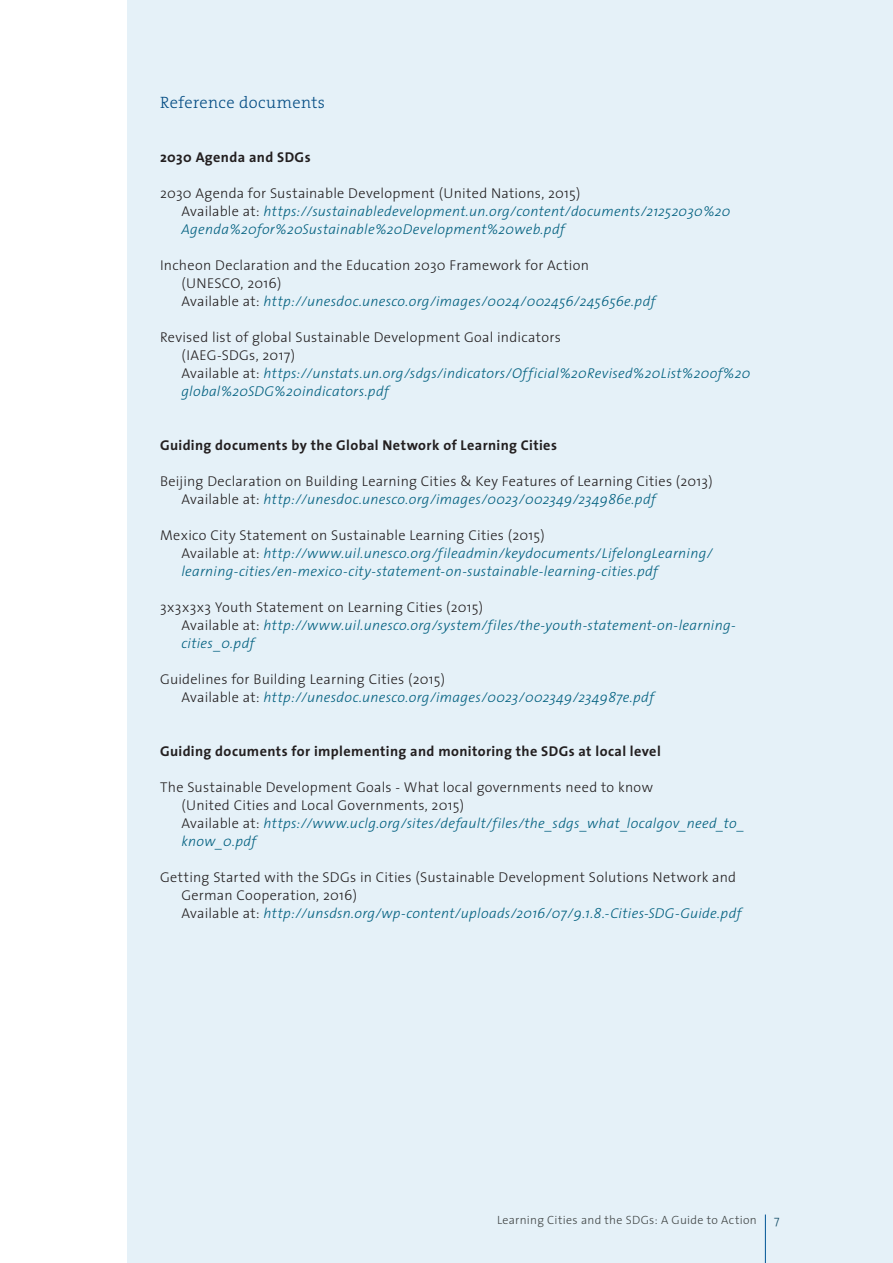
<style>
.page{position:relative;width:893px;height:1263px;background:#fff}
.page>*{position:absolute;margin:0;border:0;box-sizing:border-box;transform-origin:0 0}
.t1{font:300 16.5px "The Serif";letter-spacing:.025em;color:#044d84}
.t2{font:italic 300 14.25px/18px "The Sans";letter-spacing:.02em;color:#005f7f}
.t3{font:300 14.25px/18px "The Sans";letter-spacing:.02em;color:#231f20}
.t4{font:700 14.25px "The Sans";letter-spacing:.025em;color:#231f20}
.t5{font:300 12px "The Sans";letter-spacing:.025em;color:#414646}
.t6{font:300 12px "The Sans";color:#114b66}
.s1{font-style:normal;color:#231f20}
.s2{font-style:italic;color:#005f7f}
</style>
<div class="page">
<div style="left:128px;top:0;width:765px;height:1263px;background:#e5f1f8"></div>
<hr style="left:765px;top:1214px;width:1px;height:49px;background:#005595">
<p class="t1" style="left:160px;top:89px;width:166px">Reference documents</p>
<p class="t4" style="left:160px;top:145px;width:152px">2030 Agenda and SDGs</p>
<p class="t2" style="left:181px;top:184px;width:551px;text-indent:-21px"><span class="s1">2030 Agenda for Sustainable Development (United Nations, 2015)<br>Available at:</span> https://sustainabledevelopment.un.org/content/documents/21252030%20<br>Agenda%20for%20Sustainable%20Development%20web.pdf</p>
<p class="t3" style="left:181px;top:256px;width:476px;text-indent:-21px">Incheon Declaration and the Education 2030 Framework for Action<br>(UNESCO, 2016)<br>Available at: <span class="s2">http://unesdoc.unesco.org/images/0024/002456/245656e.pdf</span></p>
<p class="t2" style="left:181px;top:328px;width:570px;text-indent:-21px"><span class="s1">Revised list of global Sustainable Development Goal indicators<br>(IAEG-SDGs, 2017)<br>Available at:</span> https://unstats.un.org/sdgs/indicators/Official%20Revised%20List%20of%20 global%20SDG%20indicators.pdf</p>
<p class="t4" style="left:160px;top:433px;width:398px">Guiding documents by the Global Network of Learning Cities</p>
<p class="t3" style="left:181px;top:472px;width:533px;text-indent:-21px">Beijing Declaration on Building Learning Cities &amp; Key Features of Learning Cities (2013)<br>Available at: <span class="s2">http://unesdoc.unesco.org/images/0023/002349/234986e.pdf</span></p>
<p class="t2" style="left:181px;top:526px;width:533px;text-indent:-21px"><span class="s1">Mexico City Statement on Sustainable Learning Cities (2015)<br>Available at:</span> http://www.uil.unesco.org/fileadmin/keydocuments/LifelongLearning/ learning-cities/en-mexico-city-statement-on-sustainable-learning-cities.pdf</p>
<p class="t2" style="left:181px;top:598px;width:556px;text-indent:-21px"><span class="s1">3x3x3x3 Youth Statement on Learning Cities (2015)<br>Available at:</span> http://www.uil.unesco.org/system/files/the-youth-statement-on-learning&shy;cities_0.pdf</p>
<p class="t2" style="left:181px;top:670px;width:474px;text-indent:-21px"><span class="s1">Guidelines for Building Learning Cities (2015)<br>Available at:</span> http://unesdoc.unesco.org/images/0023/002349/234987e.pdf</p>
<p class="t4" style="left:160px;top:739px;width:502px">Guiding documents for implementing and monitoring the SDGs at local level</p>
<p class="t3" style="left:181px;top:778px;width:564px;text-indent:-21px">The Sustainable Development Goals - What local governments need to know<br>(United Cities and Local Governments, 2015)<br>Available at: <span class="s2">https://www.uclg.org/sites/default/files/the_sdgs_what_localgov_need_to_ know_0.pdf</span></p>
<p class="t3" style="left:181px;top:868px;width:562px;text-indent:-21px">Getting Started with the SDGs in Cities (Sustainable Development Solutions Network and<br>German Cooperation, 2016)<br>Available at: <span class="s2">http://unsdsn.org/wp-content/uploads/2016/07/9.1.8.-Cities-SDG-Guide.pdf</span></p>
<p class="t5" style="left:497px;top:1210px;width:261px">Learning Cities and the SDGs: A Guide to Action</p>
<p class="t6" style="left:774px;top:1210px;width:7px">7</p>
</div>
